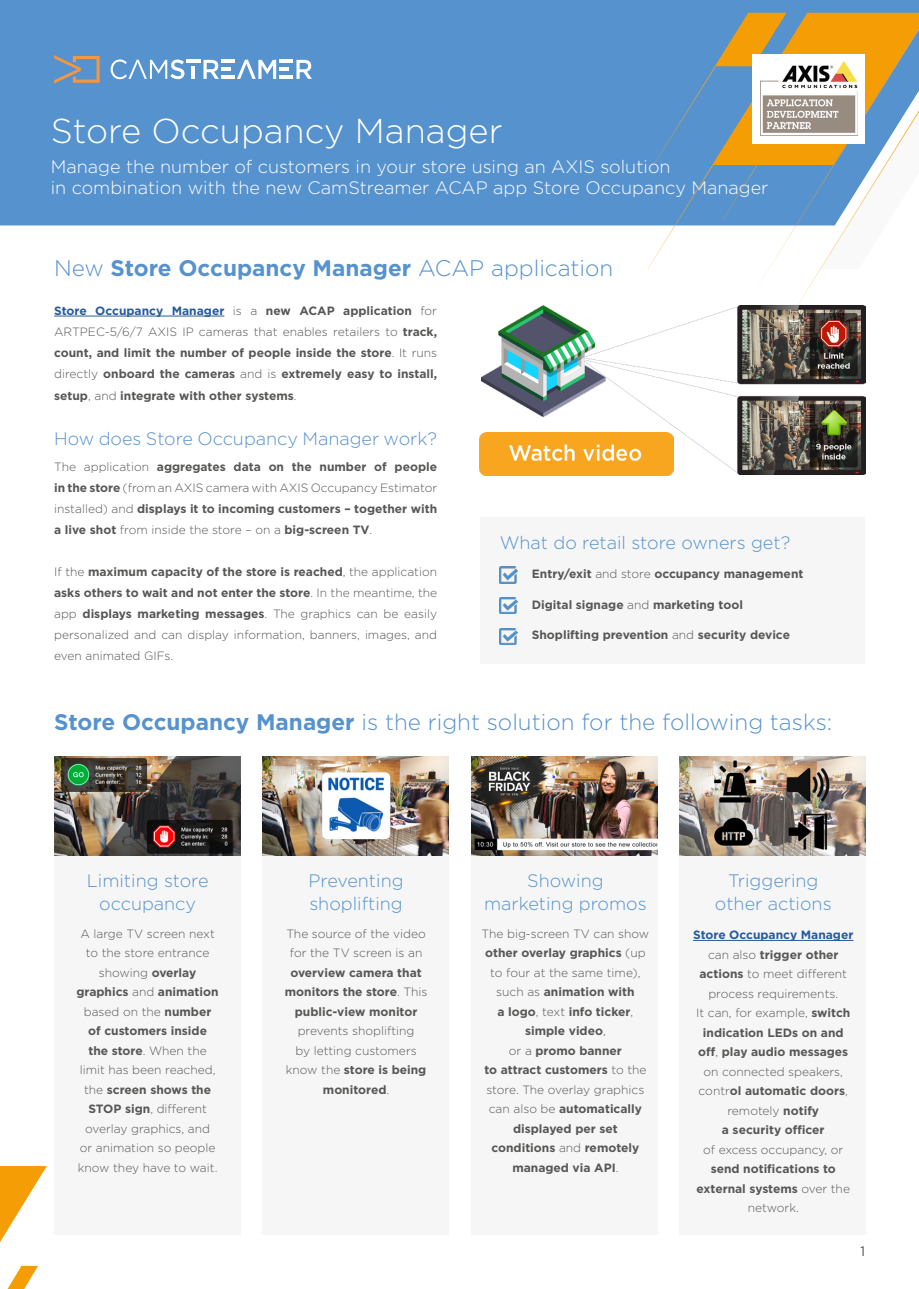
<style>
.page{position:relative;width:919px;height:1289px;background:#fff}
.page>*{position:absolute;margin:0;border:0;box-sizing:border-box;transform-origin:0 0}
.t1{font:300 34.5px "Gotham";color:#fff}
.t2{font:300 22.5px "Gotham";color:#5692ce}
.t3{font:700 22.5px "Gotham";color:#5692ce}
.t4{font:300 18px/22.5px "Gotham";color:#5692ce;text-align:center}
.t5{font:300 18px/21.6px "Gotham";color:#fff}
.t6{font:300 13.5px "Gotham";color:#000}
.t7{font:700 12px/19.5px "Gotham";color:#575756;text-align:center}
.t8{font:300 12px/19.5px "Gotham";color:#575756;text-align:center}
.s1{font-weight:300}
.s2{color:#275b9b}
.s3{font-weight:700}
</style>
<div class="page">
<div style="left:54px;top:756px;width:186px;height:478px;background:#f6f6f6"></div>
<div style="left:471px;top:756px;width:186px;height:478px;background:#f6f6f6"></div>
<div style="left:262px;top:756px;width:186px;height:478px;background:#f6f6f6"></div>
<div style="left:679px;top:756px;width:186px;height:478px;background:#f6f6f6"></div>
<svg style="left:0;top:1166px;width:47px;height:122px"></svg>
<div style="left:0;top:0;width:918px;height:225px;background:#5692ce"></div>
<svg style="left:54px;top:55px;width:46px;height:29px"></svg>
<svg style="left:111px;top:59px;width:73px;height:20px"></svg>
<hr style="left:186px;top:60px;width:15px;height:3px;background:#fff">
<svg style="left:192px;top:66px;width:3px;height:13px"></svg>
<svg style="left:203px;top:60px;width:109px;height:19px"></svg>
<hr style="left:54px;top:316px;width:170px;height:1px;background:#275b9b">
<hr style="left:693px;top:940px;width:160px;height:1px;background:#275b9b">
<svg style="left:647px;top:13px;width:271px;height:331px"></svg>
<div style="left:752px;top:54px;width:113px;height:90px;background:#fff"></div>
<img style="left:760px;top:62px;width:97px;height:74px">
<div style="left:480px;top:517px;width:384px;height:146px;background:#f6f6f6"></div>
<img style="left:500px;top:566px;width:18px;height:17px">
<img style="left:500px;top:597px;width:18px;height:17px">
<img style="left:500px;top:628px;width:18px;height:16px">
<img style="left:54px;top:756px;width:186px;height:99px">
<img style="left:471px;top:756px;width:186px;height:99px">
<img style="left:262px;top:756px;width:186px;height:99px">
<img style="left:679px;top:756px;width:186px;height:99px">
<img style="left:481px;top:305px;width:384px;height:169px">
<img style="left:479px;top:433px;width:194px;height:42px">
<h1 class="t1" style="left:51px;top:109px;width:453px">Store Occupancy Manager</h1>
<h3 class="t5" style="left:51px;top:155px;width:719px">Manage the number of customers in your store using an AXIS solution<br>in combination with the new CamStreamer ACAP app Store Occupancy Manager</h3>
<h2 class="t3" style="left:54px;top:253px;width:560px"><span class="s1">New</span> Store Occupancy Manager <span class="s1">ACAP application</span></h2>
<p class="t7" style="left:54px;top:300px;width:384px;line-height:21px;text-align:justify"><span class="s2">Store Occupancy Manager</span> <span class="s1">is a</span> new ACAP application <span class="s1">for ARTPEC-5/6/7 AXIS IP cameras that enables retailers to</span> track, count, and limit the number of people inside the store<span class="s1">. It runs directly</span> onboard the cameras <span class="s1">and is</span> extremely easy to install,</p>
<p class="t7" style="left:54px;top:386px;width:244px">setup<span class="s1">, and</span> integrate with other systems<span class="s1">.</span></p>
<h3 class="t4" style="left:54px;top:427px;width:384px">How does Store Occupancy Manager work?</h3>
<p class="t7" style="left:54px;top:456px;width:384px;line-height:21px;text-align:justify"><span class="s1">The application</span> aggregates data on the number of people in the store <span class="s1">(from an AXIS camera with AXIS Occupancy Estimator installed) and</span> displays it to incoming customers – together with a live shot <span class="s1">from inside the store – on a</span> big-screen TV<span class="s1">.</span></p>
<p class="t8" style="left:54px;top:560px;width:384px;line-height:21px;text-align:justify">If the <span class="s3">maximum capacity of the store is reached</span>, the application <span class="s3">asks others to wait and not enter the store</span>. In the meantime, the app <span class="s3">displays marketing messages</span>. The graphics can be easily personalized and can display information, banners, images, and even animated GIFs.</p>
<h3 class="t4" style="left:500px;top:530px;width:292px">What do retail store owners get?</h3>
<p class="t7" style="left:531px;top:564px;width:273px">Entry/exit <span class="s1">and store</span> occupancy management</p>
<p class="t7" style="left:531px;top:594px;width:213px">Digital signage <span class="s1">and</span> marketing tool</p>
<p class="t7" style="left:531px;top:625px;width:260px">Shoplifting prevention <span class="s1">and</span> security device</p>
<h2 class="t2" style="left:54px;top:707px;width:779px"><span class="s3">Store Occupancy Manager</span> is the right solution for the following tasks:</h2>
<h3 class="t4" style="left:87px;top:869px;width:123px">Limiting store occupancy</h3>
<p class="t8" style="left:77px;top:923px;width:144px">A large TV screen next to the store entrance showing <span class="s3">overlay graphics</span> and <span class="s3">animation </span>based on the <span class="s3">number of customers inside<br>the store</span>. When the limit has been reached, the <span class="s3">screen shows the<br>STOP sign</span>, different overlay graphics, and<br>or animation so people know they have to wait.</p>
<h3 class="t4" style="left:308px;top:869px;width:96px;text-align:left">Preventing shoplifting</h3>
<p class="t8" style="left:286px;top:923px;width:141px;text-align:left">The source of the video for the TV screen is an</p>
<p class="t7" style="left:285px;top:962px;width:144px">overview camera that monitors the store<span class="s1">. This </span>public-view monitor</p>
<p class="t8" style="left:286px;top:1020px;width:142px">prevents shoplifting<br>by letting customers know the <span class="s3">store is being monitored</span>.</p>
<h3 class="t4" style="left:484px;top:869px;width:164px">Showing marketing promos</h3>
<p class="t7" style="left:481px;top:923px;width:169px"><span class="s1">The big-screen TV can show </span>other overlay graphics <span class="s1">(up to four at the same time), such as</span> animation with<br>a logo<span class="s1">, text</span> info ticker<span class="s1">, </span>simple video<span class="s1">,<br>or a</span> promo banner<br>to attract customers <span class="s1">to the store. The overlay graphics can also be</span> automatically displayed per set conditions <span class="s1">and</span> remotely managed via API<span class="s1">.</span></p>
<h3 class="t4" style="left:714px;top:869px;width:118px">Triggering other actions</h3>
<p class="t7" style="left:693px;top:925px;width:162px"><span class="s2">Store Occupancy Manager </span><span class="s1">can also</span> trigger other actions <span class="s1">to meet different process requirements.<br>It can, for example,</span> switch indication LEDs on and off<span class="s1">,</span> play audio messages <span class="s1">on connected speakers, contr</span>ol automatic doors<span class="s1">, remotely</span> notify<br>a security officer</p>
<p class="t8" style="left:703px;top:1139px;width:142px">of excess occupancy, or</p>
<p class="t7" style="left:696px;top:1159px;width:155px">send notifications to external systems <span class="s1">over the network.</span></p>
<p class="t6" style="left:860px;top:1242px;width:6px">1</p>
</div>
